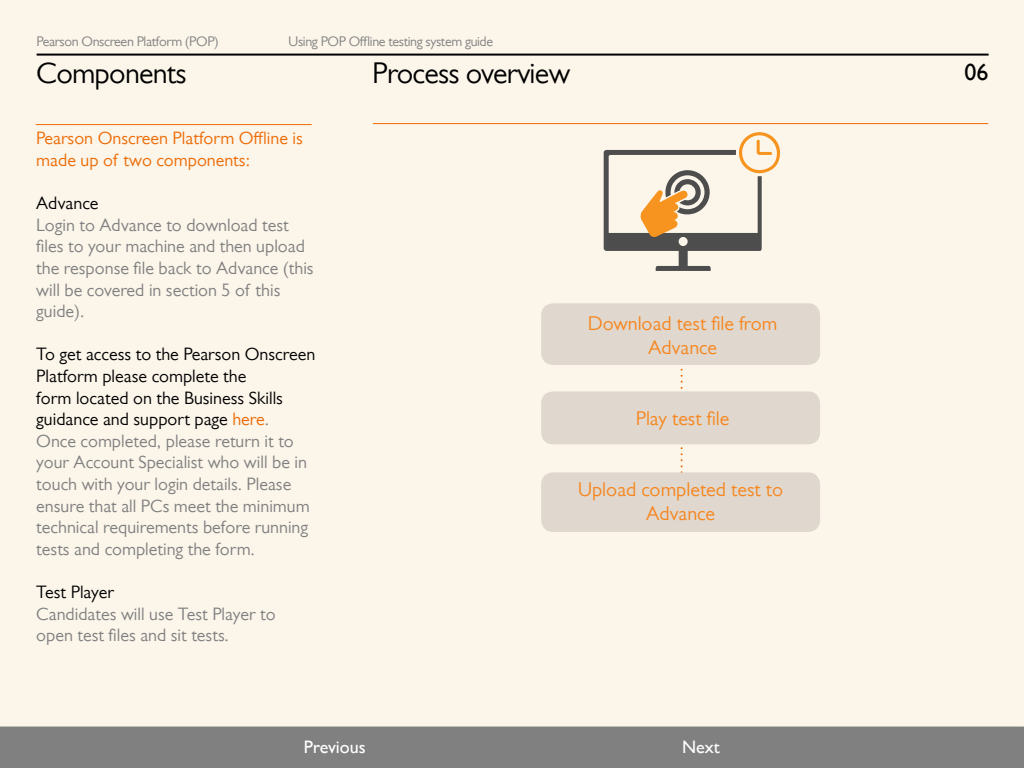
<style>
.page{position:relative;width:1024px;height:768px;background:#fff}
.page>*{position:absolute;margin:0;border:0;box-sizing:border-box;transform-origin:0 0}
.t1{font:30px "Gill Sans MT Pro";letter-spacing:-.025em;color:#000}
.t2{font:700 24px "Gill Sans MT Pro";color:#000}
.t3{font:20px/24px "Gill Sans MT Pro";color:#f6861f;text-align:center}
.t4{font:18px/21.6px "Gill Sans MT Pro";color:#808080}
.t5{font:18px/21.6px "Gill Sans MT Pro";color:#ed6b05}
.t6{font:18px "Gill Sans MT Pro";color:#000}
.t7{font:500 18px "Gill Sans MT Pro";color:#fff}
.t8{font:14px "Gill Sans MT Pro";letter-spacing:-.025em;color:#808080}
.s1{color:#000}
.s2{color:#ed6b05}
</style>
<div class="page">
<div style="left:0;top:0;width:1024px;height:727px;background:#fbf5ea"></div>
<hr style="left:37px;top:54px;width:952px;height:2px;background:#000">
<div style="left:0;top:727px;width:1024px;height:41px;background:#808080"></div>
<hr style="left:36px;top:124px;width:276px;height:1px;background:#ed6b05">
<hr style="left:373px;top:123px;width:615px;height:1px;background:#ed6b05">
<svg style="left:681px;top:365px;width:2px;height:107px"></svg>
<div style="left:541px;top:303px;width:279px;height:62px;background:#e0d8ce;border-radius:12px"></div>
<div style="left:541px;top:391px;width:279px;height:53px;background:#e0d8ce;border-radius:12px"></div>
<div style="left:541px;top:472px;width:279px;height:60px;background:#e0d8ce;border-radius:12px"></div>
<svg style="left:604px;top:132px;width:176px;height:139px;background:#d5caba"></svg>
<p class="t8" style="left:37px;top:33px;width:184px">Pearson Onscreen Platform (POP)</p>
<p class="t8" style="left:289px;top:33px;width:206px">Using POP Offline testing system guide</p>
<h1 class="t1" style="left:36px;top:56px;width:152px">Components</h1>
<h1 class="t1" style="left:372px;top:56px;width:200px">Process overview</h1>
<p class="t5" style="left:36px;top:128px;width:268px">Pearson Onscreen Platform Offline is made up of two components:</p>
<p class="t6" style="left:36px;top:193px;width:64px">Advance</p>
<p class="t4" style="left:36px;top:214px;width:279px">Login to Advance to download test files to your machine and then upload the response file back to Advance (this will be covered in section 5 of this guide).</p>
<p class="t4" style="left:36px;top:344px;width:280px"><span class="s1">To get access to the Pearson Onscreen Platform please complete the<br>form located on the Business Skills guidance and support page</span> <span class="s2">here</span>.<br>Once completed, please return it to your Account Specialist who will be in touch with your login details. Please ensure that all PCs meet the minimum technical requirements before running tests and completing the form.</p>
<p class="t6" style="left:36px;top:582px;width:79px">Test Player</p>
<p class="t4" style="left:36px;top:603px;width:241px">Candidates will use Test Player to open test files and sit tests.</p>
<p class="t3" style="left:588px;top:311px;width:191px">Download test file from<br>Advance</p>
<p class="t3" style="left:636px;top:406px;width:95px">Play test file</p>
<p class="t3" style="left:578px;top:478px;width:207px">Upload completed test to<br>Advance</p>
<p class="t7" style="left:304px;top:737px;width:63px">Previous</p>
<p class="t7" style="left:682px;top:737px;width:39px">Next</p>
<h2 class="t2" style="left:965px;top:57px;width:25px">06</h2>
</div>
